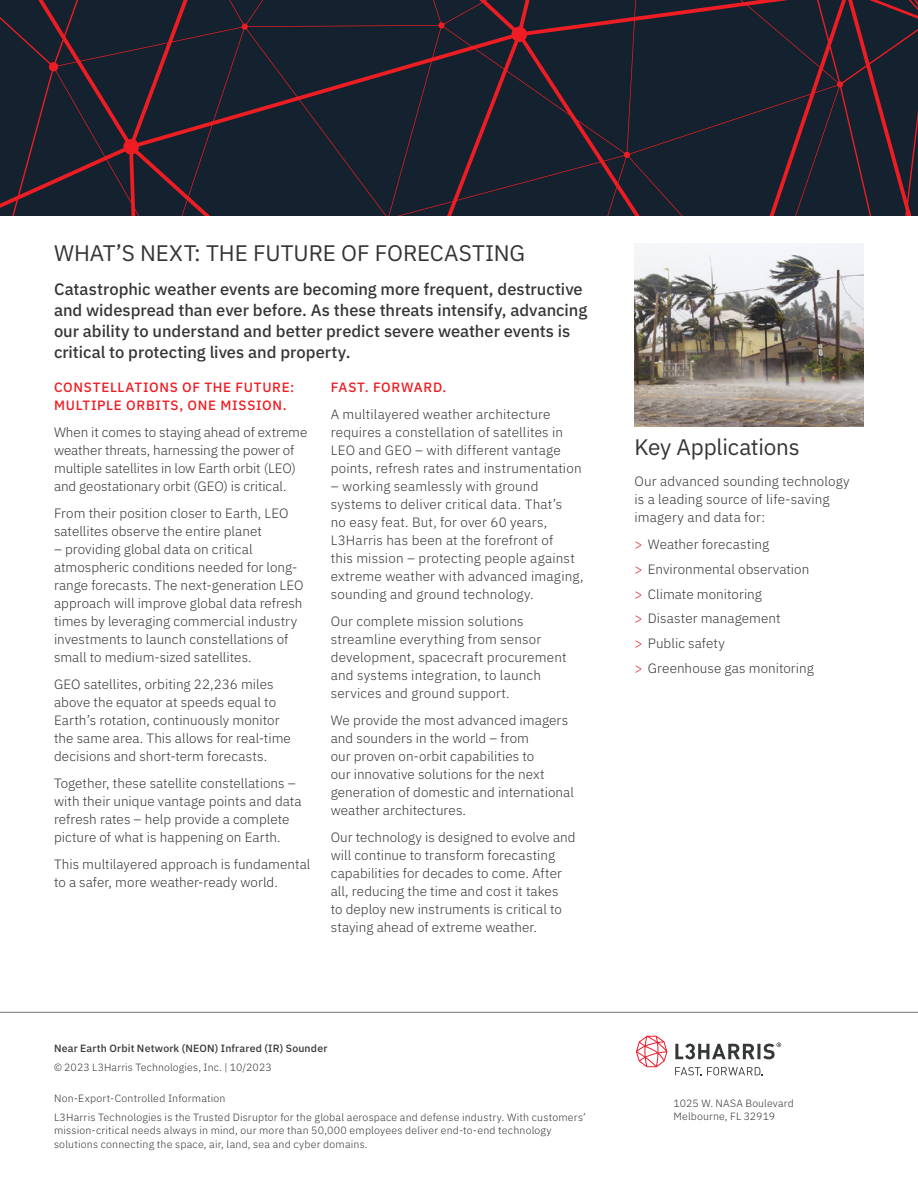
<style>
.page{position:relative;width:918px;height:1188px;background:#fff}
.page>*{position:absolute;margin:0;border:0;box-sizing:border-box;transform-origin:0 0}
.H2__0_0_0_93____Plex_Sans_Regular_15pt__{font:22.5px "IBM Plex Sans";letter-spacing:-.005em;color:#363536}
.INTRO___Plex_Sans_Medium_11pt__14_lead__{font:500 16.5px/21px "IBM Plex Sans";color:#363536}
.BODY___Plex_Sans_Light_9pt__12_lead__0_0{font:300 13.5px/18px "IBM Plex Sans";letter-spacing:.005em;color:#363536}
.H3__RED____Plex_Sans_Medium_9pt__12_lead{font:500 13.5px/18px "IBM Plex Sans";letter-spacing:.05em;color:#ee1d23}
.BOILERPLATE___Plex_Sans_Light_7pt__9_lea{font:300 10.5px/13.5px "IBM Plex Sans";letter-spacing:.02em;color:#363536}
.Sell_Sheet_Title___Plex_Sans_Medium_7pt_{font:500 10.5px "IBM Plex Sans";letter-spacing:.015em;color:#363536}
.s1{color:#ee1d23}
</style>
<div class="page">
<img style="left:634px;top:243px;width:230px;height:184px">
<hr style="left:0;top:1012px;width:918px;height:1px;background:#737473">
<svg style="left:0;top:0;width:918px;height:216px;background:#1f212d"></svg>
<svg style="left:675px;top:1067px;width:88px;height:8px"></svg>
<svg style="left:636px;top:1036px;width:31px;height:31px"></svg>
<svg style="left:675px;top:1042px;width:106px;height:17px"></svg>
<p class="H2__0_0_0_93____Plex_Sans_Regular_15pt__" style="left:54px;top:235px;width:473px">WHAT’S NEXT: THE FUTURE OF FORECASTING</p>
<p class="INTRO___Plex_Sans_Medium_11pt__14_lead__" style="left:54px;top:277px;width:535px">Catastrophic weather events are becoming more frequent, destructive and widespread than ever before. As these threats intensify, advancing our ability to understand and better predict severe weather events is critical to protecting lives and property.</p>
<p class="H3__RED____Plex_Sans_Medium_9pt__12_lead" style="left:54px;top:377px;width:242px">CONSTELLATIONS OF THE FUTURE:<br>MULTIPLE ORBITS, ONE MISSION.</p>
<p class="BODY___Plex_Sans_Light_9pt__12_lead__0_0" style="left:54px;top:422px;width:255px">When it comes to staying ahead of extreme weather threats, harnessing the power of multiple satellites in low Earth orbit (LEO) and geostationary orbit (GEO) is critical.</p>
<p class="BODY___Plex_Sans_Light_9pt__12_lead__0_0" style="left:54px;top:503px;width:236px">From their position closer to Earth, LEO satellites observe the entire planet</p>
<p class="BODY___Plex_Sans_Light_9pt__12_lead__0_0" style="left:54px;top:539px;width:251px">– providing global data on critical atmospheric conditions needed for long&shy;range forecasts. The next-generation LEO approach will improve global data refresh times by leveraging commercial industry investments to launch constellations of small to medium-sized satellites.</p>
<p class="BODY___Plex_Sans_Light_9pt__12_lead__0_0" style="left:54px;top:674px;width:238px">GEO satellites, orbiting 22,236 miles above the equator at speeds equal to Earth’s rotation, continuously monitor the same area. This allows for real-time decisions and short-term forecasts.</p>
<p class="BODY___Plex_Sans_Light_9pt__12_lead__0_0" style="left:54px;top:773px;width:249px">Together, these satellite constellations – with their unique vantage points and data refresh rates – help provide a complete picture of what is happening on Earth.</p>
<p class="BODY___Plex_Sans_Light_9pt__12_lead__0_0" style="left:54px;top:854px;width:258px">This multilayered approach is fundamental to a safer, more weather-ready world.</p>
<p class="H3__RED____Plex_Sans_Medium_9pt__12_lead" style="left:331px;top:377px;width:117px">FAST. FORWARD.</p>
<p class="BODY___Plex_Sans_Light_9pt__12_lead__0_0" style="left:331px;top:404px;width:252px">A multilayered weather architecture requires a constellation of satellites in LEO and GEO – with different vantage points, refresh rates and instrumentation</p>
<p class="BODY___Plex_Sans_Light_9pt__12_lead__0_0" style="left:331px;top:476px;width:254px">– working seamlessly with ground systems to deliver critical data. That’s<br>no easy feat. But, for over 60 years, L3Harris has been at the forefront of<br>this mission – protecting people against extreme weather with advanced imaging, sounding and ground technology.</p>
<p class="BODY___Plex_Sans_Light_9pt__12_lead__0_0" style="left:331px;top:611px;width:237px">Our complete mission solutions streamline everything from sensor development, spacecraft procurement and systems integration, to launch services and ground support.</p>
<p class="BODY___Plex_Sans_Light_9pt__12_lead__0_0" style="left:331px;top:710px;width:245px">We provide the most advanced imagers and sounders in the world – from<br>our proven on-orbit capabilities to<br>our innovative solutions for the next generation of domestic and international weather architectures.</p>
<p class="BODY___Plex_Sans_Light_9pt__12_lead__0_0" style="left:331px;top:827px;width:246px">Our technology is designed to evolve and will continue to transform forecasting capabilities for decades to come. After all, reducing the time and cost it takes<br>to deploy new instruments is critical to staying ahead of extreme weather.</p>
<p class="Sell_Sheet_Title___Plex_Sans_Medium_7pt_" style="left:54px;top:1040px;width:275px">Near Earth Orbit Network (NEON) Infrared (IR) Sounder</p>
<p class="BOILERPLATE___Plex_Sans_Light_7pt__9_lea" style="left:54px;top:1059px;width:219px">© 2023 L3Harris Technologies, Inc. | 10/2023</p>
<p class="BOILERPLATE___Plex_Sans_Light_7pt__9_lea" style="left:54px;top:1090px;width:173px">Non-Export-Controlled Information</p>
<p class="BOILERPLATE___Plex_Sans_Light_7pt__9_lea" style="left:54px;top:1109px;width:534px">L3Harris Technologies is the Trusted Disruptor for the global aerospace and defense industry. With customers’ mission-critical needs always in mind, our more than 50,000 employees deliver end-to-end technology solutions connecting the space, air, land, sea and cyber domains.</p>
<p class="H2__0_0_0_93____Plex_Sans_Regular_15pt__" style="left:634px;top:429px;width:167px">Key Applications</p>
<p class="BODY___Plex_Sans_Light_9pt__12_lead__0_0" style="left:634px;top:471px;width:217px">Our advanced sounding technology is a leading source of life-saving imagery and data for:</p>
<p class="BODY___Plex_Sans_Light_9pt__12_lead__0_0" style="left:634px;top:534px;width:136px"><span class="s1">&gt;</span> Weather forecasting</p>
<p class="BODY___Plex_Sans_Light_9pt__12_lead__0_0" style="left:634px;top:559px;width:176px"><span class="s1">&gt;</span> Environmental observation</p>
<p class="BODY___Plex_Sans_Light_9pt__12_lead__0_0" style="left:634px;top:584px;width:129px"><span class="s1">&gt;</span> Climate monitoring</p>
<p class="BODY___Plex_Sans_Light_9pt__12_lead__0_0" style="left:634px;top:608px;width:148px"><span class="s1">&gt;</span> Disaster management</p>
<p class="BODY___Plex_Sans_Light_9pt__12_lead__0_0" style="left:634px;top:633px;width:92px"><span class="s1">&gt;</span> Public safety</p>
<p class="BODY___Plex_Sans_Light_9pt__12_lead__0_0" style="left:634px;top:658px;width:181px"><span class="s1">&gt;</span> Greenhouse gas monitoring</p>
<p class="BOILERPLATE___Plex_Sans_Light_7pt__9_lea" style="left:674px;top:1095px;width:122px">1025 W. NASA Boulevard<br>Melbourne, FL 32919</p>
</div>
